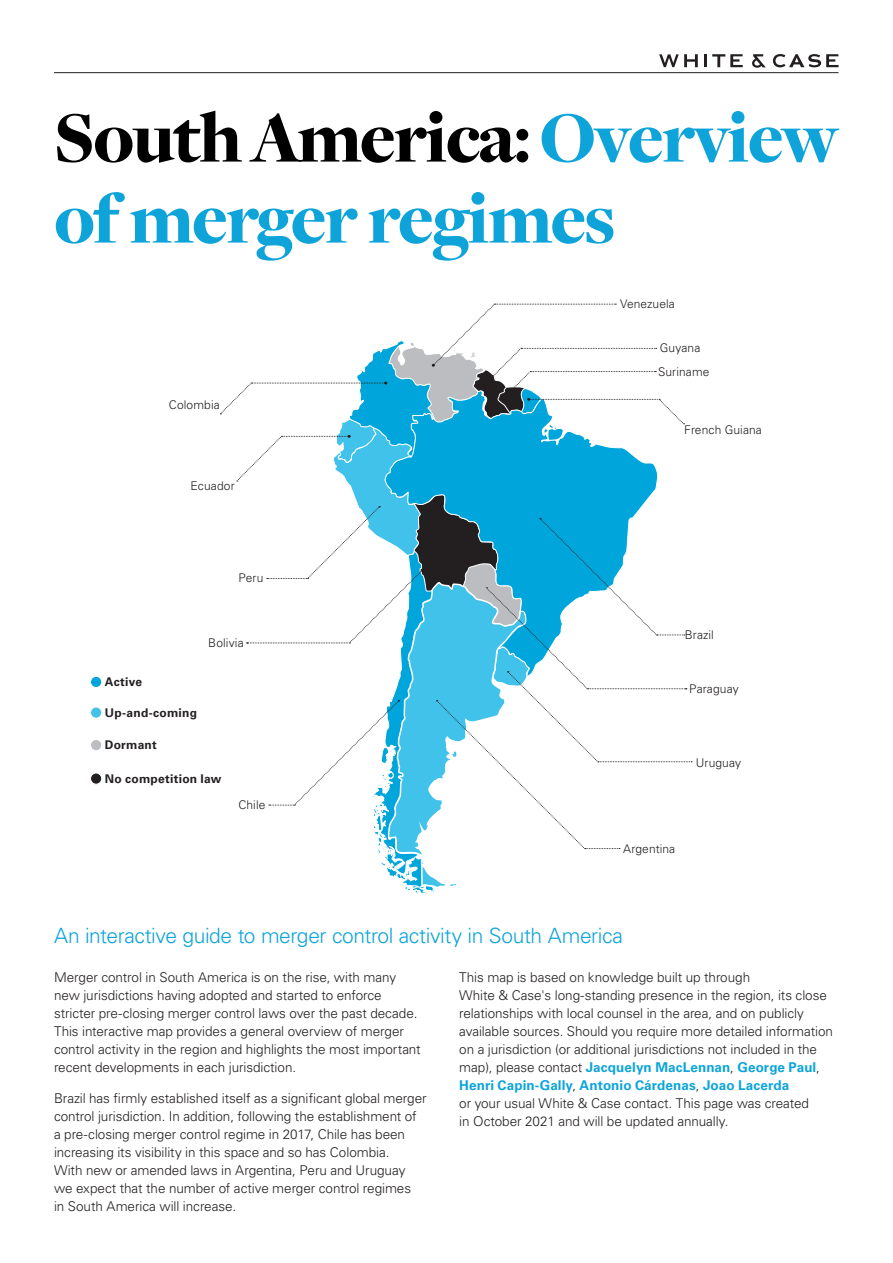
<style>
.page{position:relative;width:893px;height:1263px;background:#fff}
.page>*{position:absolute;margin:0;border:0;box-sizing:border-box;transform-origin:0 0}
.COVER_-_Tailored_Hea{font:900 75px/81px "Freight Disp Pro";letter-spacing:-.025em;color:#0ea4da}
.GENERAL_-_Blue_intro{font:300 21px "Univers LT Pro 45";letter-spacing:-.02em;color:#0ea4da}
.GENERAL_-_Body{font:300 13.5px/18px "Univers LT Pro 45";letter-spacing:-.005em;color:#231f20}
.GENERAL_-_Body-2{font:300 12px "Univers LT Pro 45";letter-spacing:.01em;color:#231f20}
.GENERAL_-_Body-3{font:700 12px "Univers LT Pro 65";letter-spacing:.02em;color:#231f20}
.s1{color:#000}
.s2{font-family:"Univers LT Pro 65";font-weight:700;color:#0ea4da}
</style>
<div class="page">
<svg style="left:752px;top:54px;width:14px;height:14px"></svg>
<svg style="left:659px;top:54px;width:39px;height:13px"></svg>
<svg style="left:704px;top:54px;width:39px;height:13px"></svg>
<svg style="left:773px;top:54px;width:65px;height:13px"></svg>
<hr style="left:54px;top:72px;width:784px;height:1px;background:#231f20">
<div style="left:91px;top:676px;width:11px;height:11px;background:#00a6db;border-radius:50%"></div>
<div style="left:90px;top:676px;width:12px;height:12px;border:1px solid #fff;border-radius:50%"></div>
<div style="left:91px;top:707px;width:11px;height:11px;background:#43c2e7;border-radius:50%"></div>
<div style="left:90px;top:707px;width:12px;height:11px;border:1px solid #fff;border-radius:50%"></div>
<div style="left:91px;top:739px;width:11px;height:12px;background:#bcbdc0;border-radius:50%"></div>
<div style="left:90px;top:739px;width:12px;height:12px;border:1px solid #fff;border-radius:50%"></div>
<div style="left:91px;top:773px;width:11px;height:11px;background:#231f20;border-radius:50%"></div>
<div style="left:90px;top:773px;width:12px;height:11px;border:1px solid #fff;border-radius:50%"></div>
<svg style="left:220px;top:304px;width:472px;height:590px"></svg>
<p class="COVER_-_Tailored_Hea" style="left:54px;top:96px;width:786px"><span class="s1">South America:</span> Overview of merger regimes</p>
<p class="GENERAL_-_Body-2" style="left:620px;top:297px;width:56px">Venezuela</p>
<p class="GENERAL_-_Body-2" style="left:660px;top:341px;width:42px">Guyana</p>
<p class="GENERAL_-_Body-2" style="left:169px;top:397px;width:53px">Colombia</p>
<p class="GENERAL_-_Body-2" style="left:191px;top:478px;width:46px">Ecuador</p>
<p class="GENERAL_-_Body-2" style="left:238px;top:571px;width:26px">Peru</p>
<p class="GENERAL_-_Body-2" style="left:208px;top:636px;width:37px">Bolivia</p>
<p class="GENERAL_-_Body-3" style="left:105px;top:675px;width:39px">Active</p>
<p class="GENERAL_-_Body-3" style="left:105px;top:705px;width:94px">Up-and-coming</p>
<p class="GENERAL_-_Body-3" style="left:105px;top:738px;width:53px">Dormant</p>
<p class="GENERAL_-_Body-3" style="left:105px;top:771px;width:118px">No competition law</p>
<p class="GENERAL_-_Body-2" style="left:238px;top:798px;width:29px">Chile</p>
<p class="GENERAL_-_Body-2" style="left:658px;top:364px;width:53px">Suriname</p>
<p class="GENERAL_-_Body-2" style="left:684px;top:422px;width:79px">French Guiana</p>
<p class="GENERAL_-_Body-2" style="left:685px;top:628px;width:31px">Brazil</p>
<p class="GENERAL_-_Body-2" style="left:689px;top:682px;width:51px">Paraguay</p>
<p class="GENERAL_-_Body-2" style="left:696px;top:755px;width:47px">Uruguay</p>
<p class="GENERAL_-_Body-2" style="left:623px;top:841px;width:54px">Argentina</p>
<p class="GENERAL_-_Blue_intro" style="left:54px;top:923px;width:570px">An interactive guide to merger control activity in South America</p>
<p class="GENERAL_-_Body" style="left:54px;top:968px;width:368px">Merger control in South America is on the rise, with many new jurisdictions having adopted and started to enforce stricter pre-closing merger control laws over the past decade.<br>This interactive map provides a general overview of merger control activity in the region and highlights the most important recent developments in each jurisdiction.</p>
<p class="GENERAL_-_Body" style="left:54px;top:1089px;width:374px">Brazil has firmly established itself as a significant global merger control jurisdiction. In addition, following the establishment of a pre-closing merger control regime in 2017, Chile has been increasing its visibility in this space and so has Colombia.<br>With new or amended laws in Argentina, Peru and Uruguay we expect that the number of active merger control regimes<br>in South America will increase.</p>
<p class="GENERAL_-_Body" style="left:459px;top:968px;width:375px">This map is based on knowledge built up through<br>White &amp; Case's long-standing presence in the region, its close relationships with local counsel in the area, and on publicly available sources. Should you require more detailed information on a jurisdiction (or additional jurisdictions not included in the map), please contact <span class="s2">Jacquelyn MacLennan</span>, <span class="s2">George Paul</span>, <span class="s2">Henri Capin-Gally</span>, <span class="s2">Antonio Cárdenas</span>, <span class="s2">Joao Lacerda<br></span>or your usual White &amp; Case contact. This page was created<br>in October 2021 and will be updated annually.</p>
</div>
